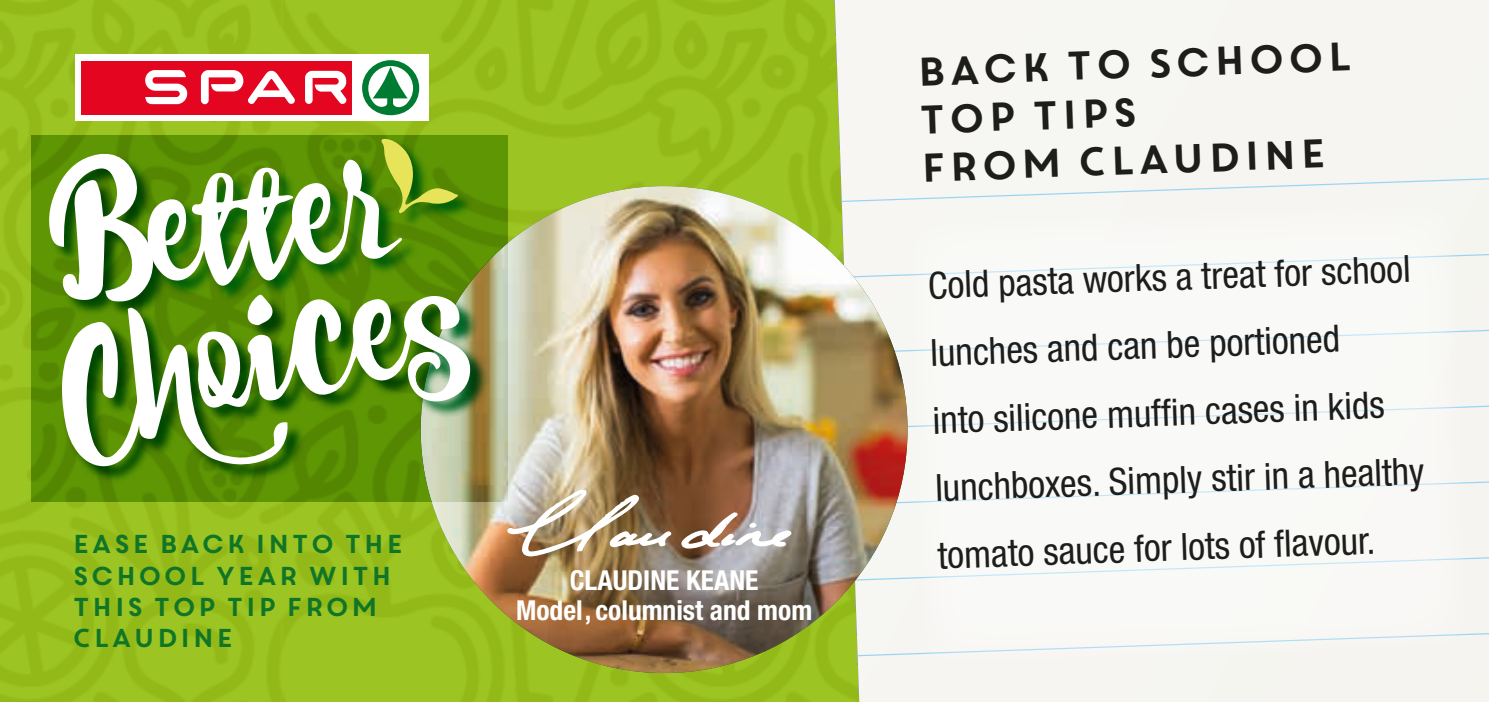
<style>
.page{position:relative;width:1489px;height:702px;background:#fff}
.page>*{position:absolute;margin:0;border:0;box-sizing:border-box;transform-origin:0 0}
.t1{font:40px/48px "Core Circus";color:#1d1d1b}
.t2{font:condensed 37.5px/67.5px "Helvetica Neue";color:#1d1d1b}
.t3{font:700 condensed 27.5px/30px "Helvetica Neue";color:#fff;text-align:center}
.t4{font:25.75px/31px "Core Circus";letter-spacing:-.04em;color:#107527}
</style>
<div class="page">
<img style="left:0;top:0;width:834px;height:702px">
<div style="left:834px;top:0;width:654px;height:683px;background:#f6f5f2"></div>
<svg style="left:834px;top:229px;width:654px;height:54px"></svg>
<div style="left:873px;top:304px;width:615px;height:55px;background:#f5f5f2"></div>
<svg style="left:902px;top:380px;width:586px;height:54px"></svg>
<svg style="left:894px;top:456px;width:594px;height:54px"></svg>
<svg style="left:851px;top:531px;width:637px;height:55px"></svg>
<svg style="left:834px;top:607px;width:654px;height:54px"></svg>
<div style="left:834px;top:683px;width:654px;height:19px;background:#f5f5f1"></div>
<div style="left:834px;top:153px;width:654px;height:50px;background:#f6f5f2"></div>
<svg style="left:906px;top:201px;width:564px;height:467px"></svg>
<img style="left:420px;top:186px;width:487px;height:487px;border-radius:243px">
<img style="left:507px;top:489px;width:164px;height:67px">
<svg style="left:681px;top:512px;width:110px;height:36px"></svg>
<img style="left:32px;top:135px;width:475px;height:367px">
<img style="left:363px;top:120px;width:130px;height:127px">
<div style="left:75px;top:54px;width:353px;height:67px;background:#fff"></div>
<div style="left:82px;top:61px;width:270px;height:53px;background:#e40620"></div>
<svg style="left:362px;top:60px;width:57px;height:55px"></svg>
<svg style="left:145px;top:70px;width:42px;height:34px"></svg>
<svg style="left:305px;top:71px;width:41px;height:33px"></svg>
<svg style="left:201px;top:70px;width:94px;height:34px"></svg>
<svg style="left:47px;top:137px;width:424px;height:335px"></svg>
<p class="t4" style="left:71px;top:527px;width:335px">EASE BACK INTO THE<br>SCHOOL YEAR WITH<br>THIS TOP TIP FROM<br>CLAUDINE</p>
<p class="t3" style="left:516px;top:565px;width:298px">CLAUDINE KEANE<br>Model, columnist and mom</p>
<p class="t1" style="left:914px;top:46px;width:441px;rotate:-2deg">BACK TO SCHOOL<br>TOP TIPS<br>FROM CLAUDINE</p>
<p class="t2" style="left:926px;top:251px;width:491px;rotate:-2deg">Cold pasta works a treat for school lunches and can be portioned<br>into silicone muffi n cases in kids lunchboxes. Simply stir in a healthy tomato sauce for lots of fl avour.</p>
</div>
